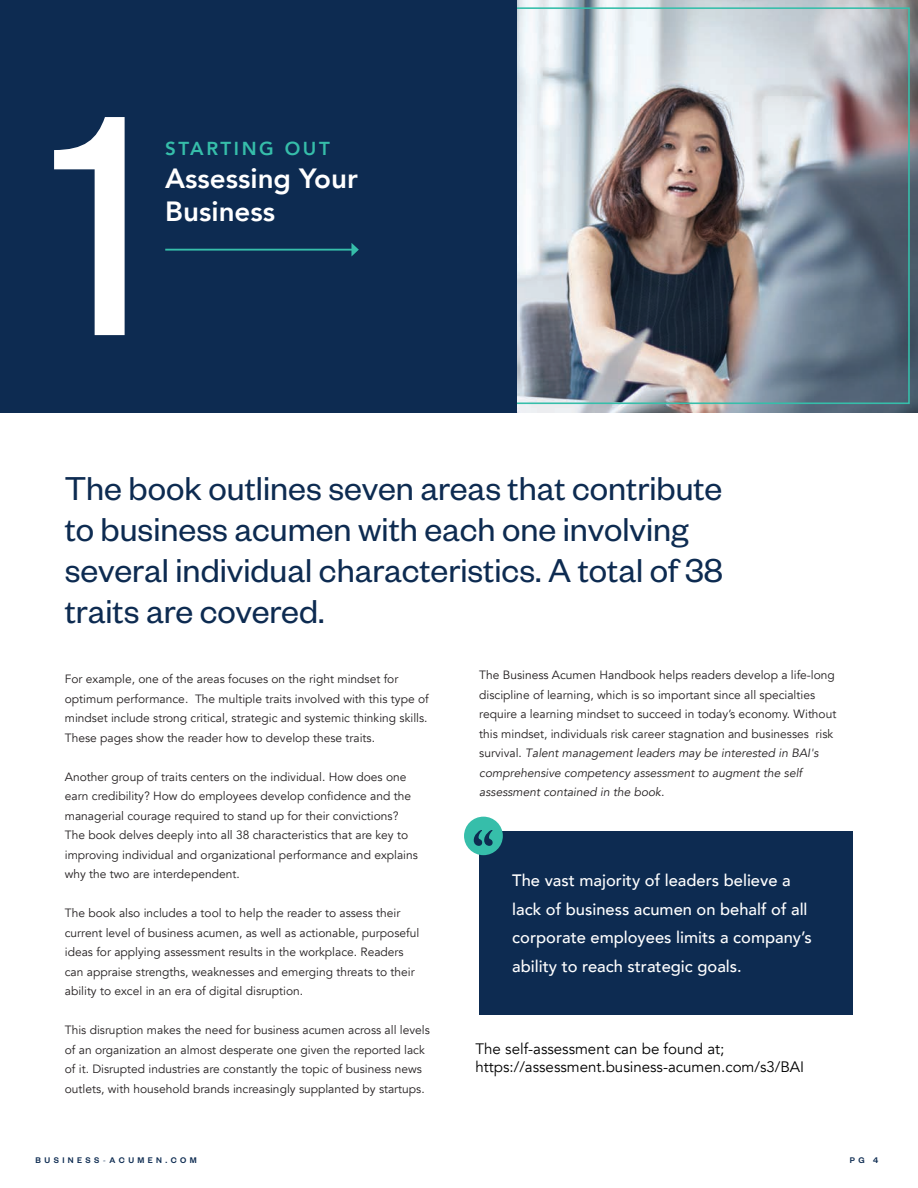
<style>
.page{position:relative;width:918px;height:1188px;background:#fff}
.page>*{position:absolute;margin:0;border:0;box-sizing:border-box;transform-origin:0 0}
.t1{font:343.95px "Founders Grotesk";color:#fff}
.t2{font:700 55.2px "Adobe Caslon";color:#0d2b51}
.t3{font:36.3px/41px "Founders Grotesk";color:#0d2b51}
.t4{font:800 27.75px/33px "Avenir";color:#fff}
.t5{font:800 18.75px "Avenir";letter-spacing:.14em;color:#36beaa}
.t6{font:500 16.5px/28.5px "Avenir";color:#fff}
.t7{font:15.15px/18px "Avenir";color:#000}
.t8{font:12px/19.5px "Avenir";color:#231f20}
.t9{font:500 9px "Founders Grotesk";letter-spacing:.38em;color:#0d2b51}
.s1{font-style:italic}
</style>
<div class="page">
<img style="left:516px;top:0;width:402px;height:413px">
<div style="left:0;top:0;width:516px;height:413px;background:#0d2b51"></div>
<hr style="left:165px;top:249px;width:188px;height:2px;background:#36beaa">
<svg style="left:351px;top:243px;width:8px;height:13px"></svg>
<div style="left:479px;top:831px;width:374px;height:183px;background:#0d2b51"></div>
<div style="left:464px;top:817px;width:39px;height:38px;background:#36beaa;border-radius:50%"></div>
<h1 class="t1" style="left:51px;top:15px;width:101px">1</h1>
<h3 class="t5" style="left:165px;top:134px;width:166px">STARTING OUT</h3>
<h3 class="t4" style="left:165px;top:162px;width:194px">Assessing Your<br>Business</h3>
<h3 class="t3" style="left:65px;top:466px;width:660px">The book outlines seven areas that contribute to business acumen with each one involving several individual characteristics. A total of 38 traits are covered.</h3>
<p class="t8" style="left:65px;top:669px;width:365px">For example, one of the areas focuses on the right mindset for optimum performance. The multiple traits involved with this type of mindset include strong critical, strategic and systemic thinking skills.<br>These pages show the reader how to develop these traits.</p>
<p class="t8" style="left:65px;top:767px;width:355px">Another group of traits centers on the individual. How does one earn credibility? How do employees develop confidence and the managerial courage required to stand up for their convictions?<br>The book delves deeply into all 38 characteristics that are key to improving individual and organizational performance and explains why the two are interdependent.</p>
<p class="t8" style="left:65px;top:903px;width:356px">The book also includes a tool to help the reader to assess their current level of business acumen, as well as actionable, purposeful ideas for applying assessment results in the workplace. Readers can appraise strengths, weaknesses and emerging threats to their ability to excel in an era of digital disruption.</p>
<p class="t8" style="left:65px;top:1020px;width:367px">This disruption makes the need for business acumen across all levels of an organization an almost desperate one given the reported lack of it. Disrupted industries are constantly the topic of business news outlets, with household brands increasingly supplanted by startups.</p>
<p class="t8" style="left:479px;top:666px;width:359px">The Business Acumen Handbook helps readers develop a life-long discipline of learning, which is so important since all specialties require a learning mindset to succeed in today’s economy. Without this mindset, individuals risk career stagnation and businesses risk survival. <span class="s1">Talent management leaders may be interested in BAI's comprehensive competency assessment to augment the self assessment contained in the book.</span></p>
<h2 class="t2" style="left:472px;top:818px;width:24px">“</h2>
<h3 class="t6" style="left:512px;top:866px;width:301px">The vast majority of leaders believe a lack of business acumen on behalf of all corporate employees limits a company’s ability to reach strategic goals.</h3>
<p class="t7" style="left:476px;top:1040px;width:330px">The self-assessment can be found at; https://assessment.business-acumen.com/s3/BAI</p>
<p class="t9" style="left:36px;top:1154px;width:163px">BUSINESS ACUMEN.COM</p>
<p class="t9" style="left:850px;top:1154px;width:30px">P G 4</p>
</div>
